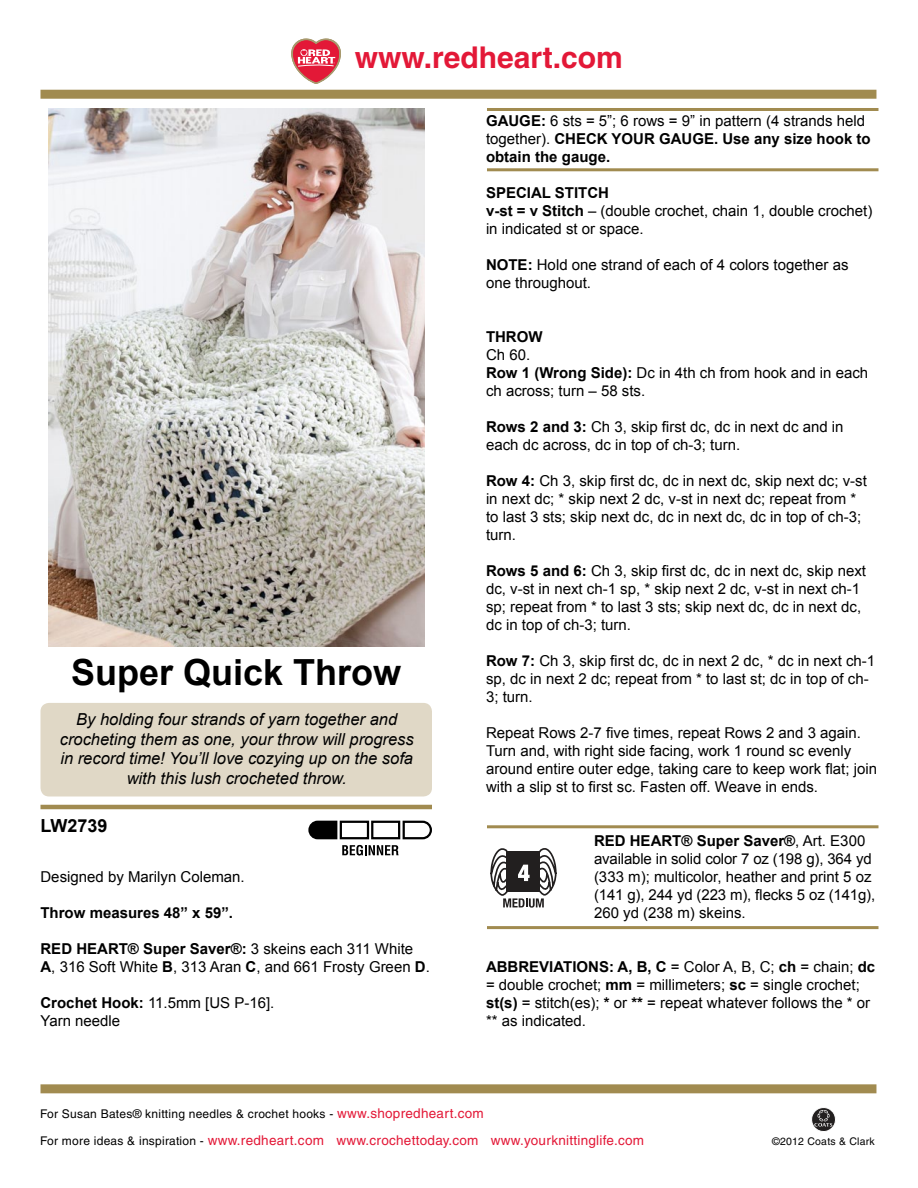
<style>
.page{position:relative;width:918px;height:1188px;background:#fff}
.page>*{position:absolute;margin:0;border:0;box-sizing:border-box;transform-origin:0 0}
.t1{font:700 36px "Arial";color:#000}
.t2{font:700 30px "Helvetica";color:#e31837}
.t3{font:700 18px "Arial";color:#000}
.t4{font:italic 16.5px/19.8px "Arial";color:#000;text-align:center}
.t5{font:15px/18px "Arial";color:#000}
.t6{font:700 15px/18px "Arial";color:#000}
.t7{font:13.5px "Helvetica";letter-spacing:.02em;color:#e31837}
.t8{font:12px "Helvetica";letter-spacing:.02em;color:#000}
.t9{font:10.5px "Helvetica";letter-spacing:.02em;color:#000}
.s1{font-weight:700}
.s2{font-weight:400}
.s3{font-size:13.5px;color:#e31837}
.s4{font-size:12px;color:#000}
</style>
<div class="page">
<div style="left:40px;top:90px;width:836px;height:9px;background:#a18b50"></div>
<div style="left:40px;top:1084px;width:836px;height:9px;background:#a18b50"></div>
<svg style="left:292px;top:39px;width:49px;height:45px"></svg>
<svg style="left:811px;top:1107px;width:25px;height:25px"></svg>
<img style="left:48px;top:108px;width:376px;height:538px">
<hr style="left:40px;top:805px;width:392px;height:4px;background:#a18b50">
<svg style="left:308px;top:820px;width:124px;height:36px"></svg>
<hr style="left:487px;top:108px;width:391px;height:3px;background:#a18b50">
<hr style="left:487px;top:168px;width:391px;height:3px;background:#a18b50">
<hr style="left:487px;top:825px;width:391px;height:3px;background:#a18b50">
<hr style="left:487px;top:926px;width:391px;height:3px;background:#a18b50">
<svg style="left:490px;top:848px;width:67px;height:60px"></svg>
<div style="left:40px;top:703px;width:392px;height:94px;background:#e0d8c6;border-radius:9px"></div>
<h2 class="t2" style="left:355px;top:39px;width:269px">www.redheart.com</h2>
<h1 class="t1" style="left:71px;top:652px;width:332px">Super Quick Throw</h1>
<p class="t4" style="left:60px;top:709px;width:355px">By holding four strands of yarn together and crocheting them as one, your throw will progress in record time! You’ll love cozying up on the sofa with this lush crocheted throw.</p>
<p class="t3" style="left:40px;top:816px;width:69px">LW2739</p>
<p class="t5" style="left:40px;top:868px;width:206px">Designed by Marilyn Coleman.</p>
<p class="t6" style="left:40px;top:904px;width:194px">Throw measures 48” x 59”.</p>
<p class="t5" style="left:40px;top:940px;width:391px"><span class="s1">RED HEART® Super Saver®:</span> 3 skeins each 311 White<br><span class="s1">A</span>, 316 Soft White <span class="s1">B</span>, 313 Aran <span class="s1">C</span>, and 661 Frosty Green <span class="s1">D</span>.</p>
<p class="t5" style="left:40px;top:994px;width:235px"><span class="s1">Crochet Hook:</span> 11.5mm [US P-16].<br>Yarn needle</p>
<p class="t6" style="left:486px;top:112px;width:386px">GAUGE: <span class="s2">6 sts = 5”; 6 rows = 9” in pattern (4 strands held together).</span> CHECK YOUR GAUGE. Use any size hook to obtain the gauge.</p>
<p class="t5" style="left:486px;top:184px;width:388px"><span class="s1">SPECIAL STITCH<br>v-st = v Stitch</span> – (double crochet, chain 1, double crochet) in indicated st or space.</p>
<p class="t5" style="left:486px;top:256px;width:364px"><span class="s1">NOTE:</span> Hold one strand of each of 4 colors together as one throughout.</p>
<p class="t6" style="left:486px;top:328px;width:58px">THROW</p>
<p class="t5" style="left:486px;top:346px;width:384px">Ch 60.<br><span class="s1">Row 1 (Wrong Side):</span> Dc in 4th ch from hook and in each ch across; turn – 58 sts.</p>
<p class="t5" style="left:486px;top:418px;width:359px"><span class="s1">Rows 2 and 3:</span> Ch 3, skip first dc, dc in next dc and in each dc across, dc in top of ch-3; turn.</p>
<p class="t5" style="left:486px;top:472px;width:382px"><span class="s1">Row 4:</span> Ch 3, skip first dc, dc in next dc, skip next dc; v-st in next dc; * skip next 2 dc, v-st in next dc; repeat from * to last 3 sts; skip next dc, dc in next dc, dc in top of ch-3; turn.</p>
<p class="t5" style="left:486px;top:562px;width:382px"><span class="s1">Rows 5 and 6:</span> Ch 3, skip first dc, dc in next dc, skip next dc, v-st in next ch-1 sp, * skip next 2 dc, v-st in next ch-1 sp; repeat from * to last 3 sts; skip next dc, dc in next dc, dc in top of ch-3; turn.</p>
<p class="t5" style="left:486px;top:652px;width:391px"><span class="s1">Row 7:</span> Ch 3, skip first dc, dc in next 2 dc, * dc in next ch-1 sp, dc in next 2 dc; repeat from * to last st; dc in top of ch-<br>3; turn.</p>
<p class="t5" style="left:486px;top:724px;width:393px">Repeat Rows 2-7 five times, repeat Rows 2 and 3 again.<br>Turn and, with right side facing, work 1 round sc evenly around entire outer edge, taking care to keep work flat; join with a slip st to first sc. Fasten off. Weave in ends.</p>
<p class="t5" style="left:594px;top:832px;width:283px"><span class="s1">RED HEART® Super Saver®</span>, Art. E300 available in solid color 7 oz (198 g), 364 yd (333 m); multicolor, heather and print 5 oz (141 g), 244 yd (223 m), flecks 5 oz (141g), 260 yd (238 m) skeins.</p>
<p class="t6" style="left:486px;top:958px;width:22px">Abbre</p>
<p class="t6" style="left:539px;top:958px;width:20px">viations</p>
<p class="t5" style="left:486px;top:958px;width:391px;text-indent:123px"><span class="s1">: A, B, C</span> = Color A, B, C; <span class="s1">ch</span> = chain; <span class="s1">dc </span>= double crochet; <span class="s1">mm</span> = millimeters; <span class="s1">sc</span> = single crochet; <span class="s1">st(s)</span> = stitch(es); <span class="s1">*</span> or <span class="s1">**</span> = repeat whatever follows the * or ** as indicated.</p>
<p class="t8" style="left:40px;top:1107px;width:445px">For Susan Bates® knitting needles &amp; crochet hooks - <span class="s3">www.shopredheart.com</span></p>
<p class="t7" style="left:40px;top:1133px;width:606px"><span class="s4">For more ideas &amp; inspiration -</span> www.redheart.com www.crochettoday.com www.yourknittinglife.com</p>
<p class="t9" style="left:772px;top:1135px;width:104px">©2012 Coats &amp; Clark</p>
</div>
